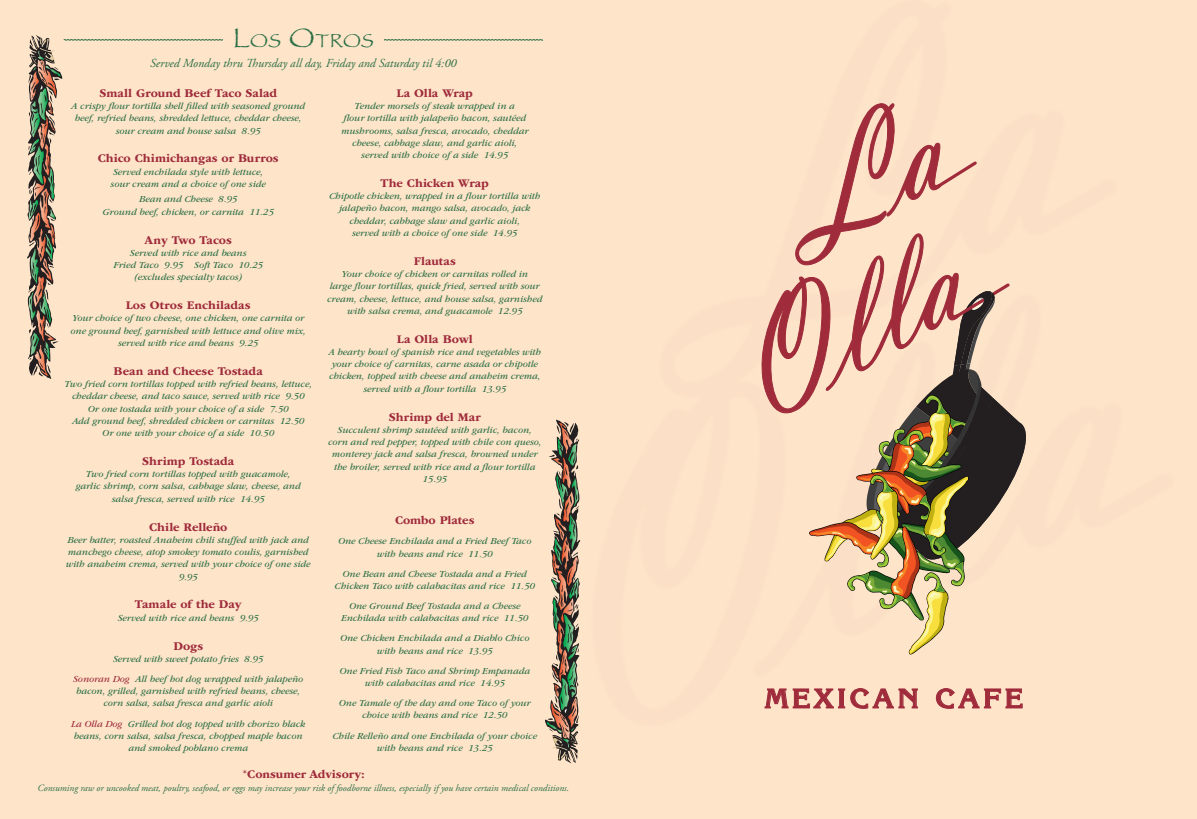
<style>
.page{position:relative;width:1197px;height:819px;background:#fee5ca}
.page>*{position:absolute;margin:0;border:0;box-sizing:border-box;transform-origin:0 0}
.t1{font:700 26.6px "Korinna Std";letter-spacing:.13em;color:#9f2b3b;scale:1.05 1}
.t2{font:19.6px "Papyrus";letter-spacing:.01em;color:#2c6f45}
.t3{font:700 12.25px "ITC Garamond Std";color:#9f2b3b}
.t4{font:italic 12.25px "Adobe Garamond Pro";color:#2c6f45}
.t5{font:italic 9.62px/12.2px "ITC Garamond Std";color:#2c6f45;text-align:center}
.t6{font:italic 9.62px "Adobe Garamond Pro";color:#2c6f45}
.s1{font-size:28px}
.s2{color:#9f2b3b}
.s3{font-family:"Adobe Garamond Pro";font-weight:400}
</style>
<div class="page">
<svg style="left:762px;top:103px;width:264px;height:552px"></svg>
<svg style="left:764px;top:688px;width:154px;height:21px"></svg>
<svg style="left:936px;top:688px;width:87px;height:21px"></svg>
<svg style="left:27px;top:35px;width:516px;height:344px"></svg>
<img style="left:545px;top:420px;width:35px;height:343px">
<h2 class="t2" style="left:233px;top:29px;width:143px"><span class="s1">L</span>OS <span class="s1">O</span>TROS</h2>
<p class="t4" style="left:150px;top:56px;width:308px">Served Monday thru Thursday all day, Friday and Saturday til 4:00</p>
<p class="t3" style="left:99px;top:86px;width:179px">Small Ground Beef Taco Salad</p>
<p class="t5" style="left:71px;top:100px;width:235px">A crispy flour tortilla shell filled with seasoned ground beef, refried beans, shredded lettuce, cheddar cheese, sour cream and house salsa 8.95</p>
<p class="t3" style="left:98px;top:152px;width:182px">Chico Chimichangas or Burros</p>
<p class="t5" style="left:111px;top:166px;width:157px;text-align:left">Served enchilada style with lettuce, sour cream and a choice of one side</p>
<p class="t5" style="left:103px;top:193px;width:173px">Bean and Cheese 8.95<br>Ground beef, chicken, or carnita 11.25</p>
<p class="t3" style="left:145px;top:233px;width:89px">Any Two Tacos</p>
<p class="t5" style="left:113px;top:247px;width:151px">Served with rice and beans<br>Fried Taco 9.95 Soft Taco 10.25 (excludes specialty tacos)</p>
<p class="t3" style="left:126px;top:298px;width:126px">Los Otros Enchiladas</p>
<p class="t5" style="left:71px;top:312px;width:237px">Your choice of two cheese, one chicken, one carnita or one ground beef, garnished with lettuce and olive mix, served with rice and beans 9.25</p>
<p class="t3" style="left:114px;top:364px;width:151px">Bean and Cheese Tostada</p>
<p class="t5" style="left:64px;top:378px;width:249px">Two fried corn tortillas topped with refried beans, lettuce, cheddar cheese, and taco sauce, served with rice 9.50<br>Or one tostada with your choice of a side 7.50<br>Add ground beef, shredded chicken or carnitas 12.50<br>Or one with your choice of a side 10.50</p>
<p class="t3" style="left:142px;top:454px;width:94px">Shrimp Tostada</p>
<p class="t5" style="left:76px;top:468px;width:227px">Two fried corn tortillas topped with guacamole, garlic shrimp, corn salsa, cabbage slaw, cheese, and salsa fresca, served with rice 14.95</p>
<p class="t3" style="left:149px;top:520px;width:80px">Chile Relleño</p>
<p class="t5" style="left:66px;top:534px;width:246px">Beer batter, roasted Anaheim chili stuffed with jack and manchego cheese, atop smokey tomato coulis, garnished with anaheim crema, served with your choice of one side 9.95</p>
<p class="t3" style="left:135px;top:598px;width:108px">Tamale of the Day</p>
<p class="t5" style="left:118px;top:612px;width:143px">Served with rice and beans 9.95</p>
<p class="t3" style="left:173px;top:639px;width:31px">Dogs</p>
<p class="t5" style="left:73px;top:649px;width:232px;line-height:20.1px">Served with sweet potato fries 8.95<br><span class="s2">Sonoran Dog</span> All beef hot dog wrapped with jalapeño</p>
<p class="t5" style="left:76px;top:685px;width:226px">bacon, grilled, garnished with refried beans, cheese, corn salsa, salsa fresca and garlic aioli</p>
<p class="t5" style="left:71px;top:717px;width:235px"><span class="s2">La Olla Dog</span> Grilled hot dog topped with chorizo black beans, corn salsa, salsa fresca, chopped maple bacon and smoked poblano crema</p>
<p class="t3" style="left:397px;top:86px;width:78px">La Olla Wrap</p>
<p class="t5" style="left:341px;top:100px;width:189px">Tender morsels of steak wrapped in a<br>flour tortilla with jalapeño bacon, sautéed mushrooms, salsa fresca, avocado, cheddar cheese, cabbage slaw, and garlic aioli, served with choice of a side 14.95</p>
<p class="t3" style="left:381px;top:176px;width:110px">The Chicken Wrap</p>
<p class="t5" style="left:329px;top:190px;width:213px">Chipotle chicken, wrapped in a flour tortilla with jalapeño bacon, mango salsa, avocado, jack cheddar, cabbage slaw and garlic aioli,<br>served with a choice of one side 14.95</p>
<p class="t3" style="left:414px;top:254px;width:44px">Flautas</p>
<p class="t5" style="left:327px;top:268px;width:217px">Your choice of chicken or carnitas rolled in<br>large flour tortillas, quick fried, served with sour cream, cheese, lettuce, and house salsa, garnished with salsa crema, and guacamole 12.95</p>
<p class="t3" style="left:397px;top:332px;width:77px">La Olla Bowl</p>
<p class="t5" style="left:328px;top:346px;width:214px">A hearty bowl of spanish rice and vegetables with your choice of carnitas, carne asada or chipotle chicken, topped with cheese and anaheim crema, served with a flour tortilla 13.95</p>
<p class="t3" style="left:389px;top:410px;width:93px">Shrimp del Mar</p>
<p class="t5" style="left:328px;top:424px;width:215px">Succulent shrimp sautéed with garlic, bacon, corn and red pepper, topped with chile con queso, monterey jack and salsa fresca, browned under the broiler, served with rice and a flour tortilla 15.95</p>
<p class="t3" style="left:395px;top:513px;width:81px">Combo Plates</p>
<p class="t5" style="left:338px;top:535px;width:195px">One Cheese Enchilada and a Fried Beef Taco with beans and rice 11.50</p>
<p class="t5" style="left:335px;top:568px;width:202px">One Bean and Cheese Tostada and a Fried<br>Chicken Taco with calabacitas and rice 11.50</p>
<p class="t5" style="left:341px;top:600px;width:189px">One Ground Beef Tostada and a Cheese<br>Enchilada with calabacitas and rice 11.50</p>
<p class="t5" style="left:340px;top:632px;width:191px">One Chicken Enchilada and a Diablo Chico with beans and rice 13.95</p>
<p class="t5" style="left:340px;top:665px;width:192px">One Fried Fish Taco and Shrimp Empanada with calabacitas and rice 14.95</p>
<p class="t5" style="left:339px;top:697px;width:193px">One Tamale of the day and one Taco of your choice with beans and rice 12.50</p>
<p class="t5" style="left:332px;top:729px;width:206px">Chile Relleño and one Enchilada of your choice with beans and rice 13.25</p>
<p class="t3" style="left:242px;top:768px;width:124px"><span class="s3">*</span>Consumer Advisory:</p>
<p class="t6" style="left:38px;top:782px;width:533px">Consuming raw or uncooked meat, poultry, seafood, or eggs may increase your risk of foodborne illness, especially if you have certain medical conditions.</p>
<h1 class="t1" style="left:765px;top:682px;width:247px">MEXICAN CAFE</h1>
</div>
